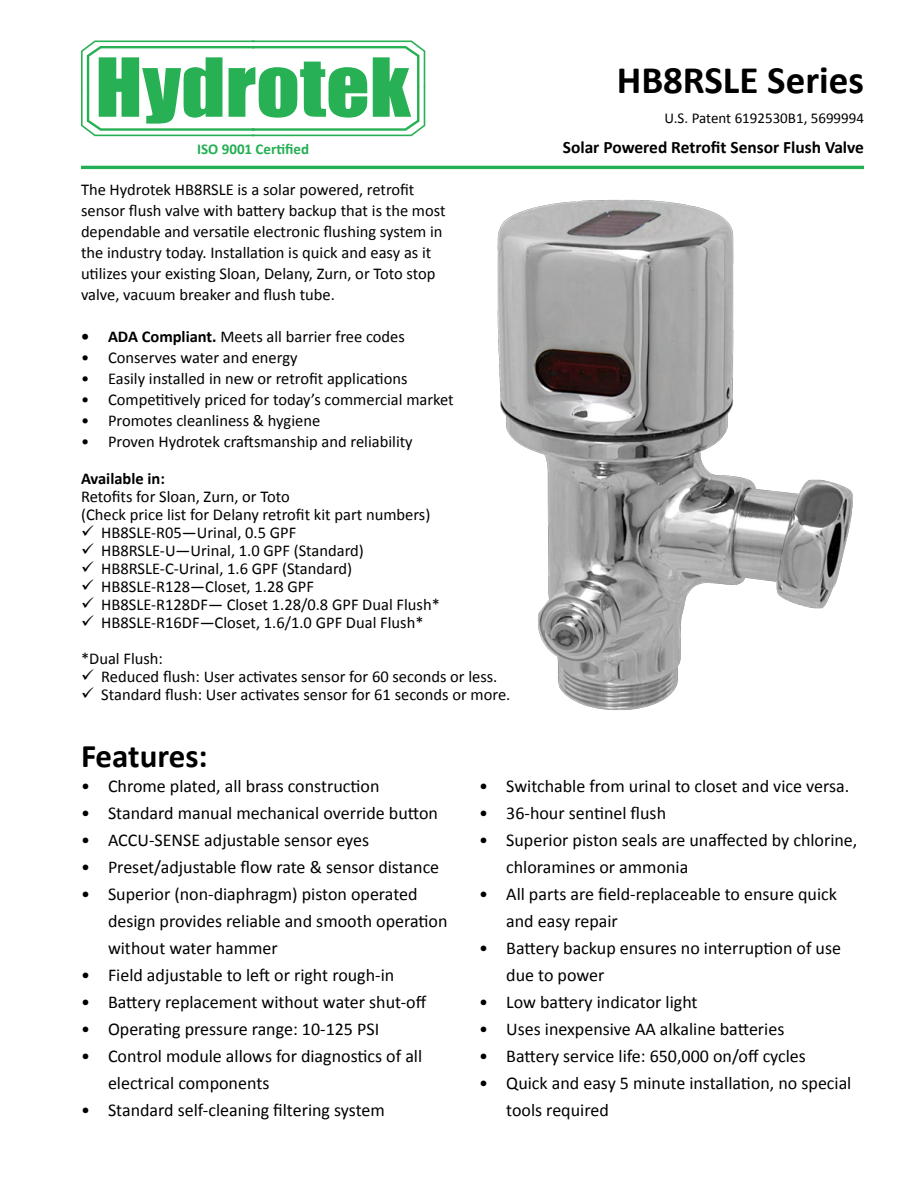
<style>
.page{position:relative;width:918px;height:1188px;background:#fff}
.page>*{position:absolute;margin:0;border:0;box-sizing:border-box;transform-origin:0 0}
.t1{font:700 39px "Calibri";color:#000}
.t2{font:700 33px "Calibri";color:#000}
.t3{font:18px/27px "Calibri";color:#000}
.t4{font:700 17.4px "Calibri";color:#000}
.t5{font:16.5px/21px "Calibri";color:#000}
.t6{font:700 16.5px "Calibri";color:#000}
.t7{font:15px "Calibri";color:#000}
.t8{font:700 15px "Calibri";color:#23af53}
.s1{font-weight:700}
</style>
<div class="page">
<hr style="left:81px;top:166px;width:783px;height:3px;background:#23af53">
<svg style="left:81px;top:40px;width:344px;height:96px"></svg>
<img style="left:497px;top:199px;width:356px;height:511px">
<p class="t8" style="left:197px;top:139px;width:113px">ISO 9001 Certified</p>
<p class="t5" style="left:81px;top:179px;width:366px">The Hydrotek HB8RSLE is a solar powered, retrofit sensor flush valve with battery backup that is the most dependable and versatile electronic flushing system in the industry today. Installation is quick and easy as it utilizes your existing Sloan, Delany, Zurn, or Toto stop valve, vacuum breaker and flush tube.</p>
<p class="t5" style="left:81px;top:326px;width:325px"><span class="s1">• ADA Compliant.</span> Meets all barrier free codes</p>
<p class="t5" style="left:81px;top:347px;width:218px">• Conserves water and energy</p>
<p class="t5" style="left:81px;top:368px;width:328px">• Easily installed in new or retrofit applications</p>
<p class="t5" style="left:81px;top:389px;width:374px">• Competitively priced for today’s commercial market</p>
<p class="t5" style="left:81px;top:410px;width:241px">• Promotes cleanliness &amp; hygiene</p>
<p class="t5" style="left:81px;top:431px;width:333px">• Proven Hydrotek craftsmanship and reliability</p>
<p class="t6" style="left:81px;top:468px;width:85px">Available in:</p>
<p class="t5" style="left:81px;top:488px;width:351px;line-height:18px">Retofits for Sloan, Zurn, or Toto<br>(Check price list for Delany retrofit kit part numbers)</p>
<p class="t5" style="left:101px;top:522px;width:197px">HB8SLE-R05—Urinal, 0.5 GPF</p>
<p class="t5" style="left:101px;top:540px;width:264px">HB8RSLE-U—Urinal, 1.0 GPF (Standard)</p>
<p class="t5" style="left:101px;top:558px;width:253px">HB8RSLE-C-Urinal, 1.6 GPF (Standard)</p>
<p class="t5" style="left:101px;top:576px;width:214px">HB8SLE-R128—Closet, 1.28 GPF</p>
<p class="t5" style="left:101px;top:594px;width:340px">HB8SLE-R128DF— Closet 1.28/0.8 GPF Dual Flush*</p>
<p class="t5" style="left:101px;top:612px;width:324px">HB8SLE-R16DF—Closet, 1.6/1.0 GPF Dual Flush*</p>
<p class="t5" style="left:81px;top:648px;width:83px">*Dual Flush:</p>
<p class="t5" style="left:101px;top:666px;width:398px">Reduced flush: User activates sensor for 60 seconds or less.</p>
<p class="t5" style="left:101px;top:684px;width:411px">Standard flush: User activates sensor for 61 seconds or more.</p>
<p class="t1" style="left:617px;top:55px;width:249px">HB8RSLE Series</p>
<p class="t7" style="left:664px;top:108px;width:201px">U.S. Patent 6192530B1, 5699994</p>
<p class="t4" style="left:563px;top:136px;width:303px">Solar Powered Retrofit Sensor Flush Valve</p>
<p class="t2" style="left:81px;top:735px;width:128px">Features:</p>
<p class="t3" style="left:81px;top:772px;width:300px">• Chrome plated, all brass construction</p>
<p class="t3" style="left:81px;top:799px;width:359px">• Standard manual mechanical override button</p>
<p class="t3" style="left:81px;top:826px;width:290px">• ACCU-SENSE adjustable sensor eyes</p>
<p class="t3" style="left:81px;top:853px;width:360px">• Preset/adjustable flow rate &amp; sensor distance</p>
<p class="t3" style="left:108px;top:880px;width:341px;text-indent:-27px">• Superior (non-diaphragm) piston operated design provides reliable and smooth operation without water hammer</p>
<p class="t3" style="left:81px;top:961px;width:315px">• Field adjustable to left or right rough-in</p>
<p class="t3" style="left:81px;top:988px;width:347px">• Battery replacement without water shut-off</p>
<p class="t3" style="left:81px;top:1015px;width:300px">• Operating pressure range: 10-125 PSI</p>
<p class="t3" style="left:108px;top:1042px;width:316px;text-indent:-27px">• Control module allows for diagnostics of all electrical components</p>
<p class="t3" style="left:81px;top:1096px;width:305px">• Standard self-cleaning filtering system</p>
<p class="t3" style="left:479px;top:772px;width:371px">• Switchable from urinal to closet and vice versa.</p>
<p class="t3" style="left:479px;top:799px;width:188px">• 36-hour sentinel flush</p>
<p class="t3" style="left:506px;top:826px;width:353px;text-indent:-27px">• Superior piston seals are unaffected by chlorine, chloramines or ammonia</p>
<p class="t3" style="left:506px;top:880px;width:332px;text-indent:-27px">• All parts are field-replaceable to ensure quick and easy repair</p>
<p class="t3" style="left:506px;top:934px;width:336px;text-indent:-27px">• Battery backup ensures no interruption of use due to power</p>
<p class="t3" style="left:479px;top:988px;width:220px">• Low battery indicator light</p>
<p class="t3" style="left:479px;top:1015px;width:307px">• Uses inexpensive AA alkaline batteries</p>
<p class="t3" style="left:479px;top:1042px;width:328px">• Battery service life: 650,000 on/off cycles</p>
<p class="t3" style="left:506px;top:1069px;width:347px;text-indent:-27px">• Quick and easy 5 minute installation, no special tools required</p>
</div>
